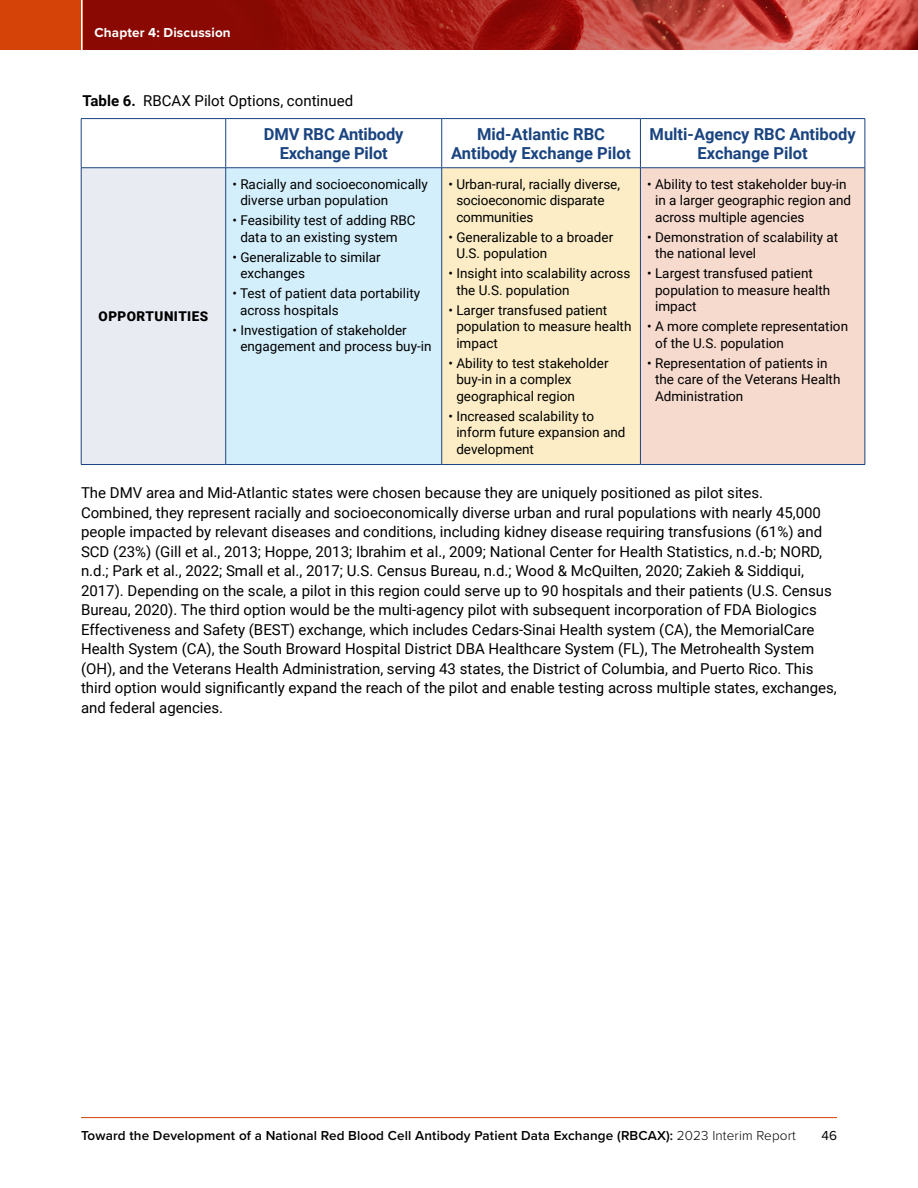
<style>
.page{position:relative;width:918px;height:1188px;background:#fff}
.page>*{position:absolute;margin:0;border:0;box-sizing:border-box;transform-origin:0 0}
.t1{font:700 16.5px/19.5px "Roboto";color:#1a4480;text-align:center}
.t2{font:15px/19.5px "Roboto";color:#000}
.t3{font:13.5px/16.5px "Roboto";color:#000}
.t4{font:600 13.5px "Proxima Nova";letter-spacing:.01em;color:#000}
.t5{font:700 13.5px "Proxima Nova";letter-spacing:.01em;color:#fff}
.t6{font:900 13.5px "Roboto";letter-spacing:.035em;color:#000}
.t7{font:13.5px "Proxima Nova";color:#000}
.s1{font-weight:700}
.s2{font-size:15px}
.s3{font-weight:300}
</style>
<div class="page">
<hr style="left:81px;top:1117px;width:756px;height:1px;background:#d54309">
<img style="left:82px;top:0;width:836px;height:50px">
<div style="left:0;top:0;width:82px;height:50px;background:#d54309"></div>
<hr style="left:81px;top:0;width:1px;height:54px;background:#fff">
<div style="left:81px;top:168px;width:145px;height:297px;background:#e8ecf2"></div>
<div style="left:226px;top:168px;width:216px;height:297px;background:#d4effc"></div>
<div style="left:442px;top:168px;width:198px;height:297px;background:#fcedc6"></div>
<div style="left:640px;top:168px;width:225px;height:297px;background:#f7dace"></div>
<hr style="left:81px;top:118px;width:145px;height:1px;background:#1a4480">
<hr style="left:81px;top:119px;width:1px;height:49px;background:#1a4480">
<hr style="left:226px;top:118px;width:216px;height:1px;background:#1a4480">
<hr style="left:225px;top:119px;width:1px;height:49px;background:#1a4480">
<hr style="left:442px;top:118px;width:198px;height:1px;background:#1a4480">
<hr style="left:441px;top:119px;width:1px;height:49px;background:#1a4480">
<hr style="left:640px;top:118px;width:225px;height:1px;background:#1a4480">
<hr style="left:640px;top:119px;width:1px;height:49px;background:#1a4480">
<hr style="left:865px;top:119px;width:1px;height:49px;background:#1a4480">
<hr style="left:81px;top:167px;width:145px;height:1px;background:#1a4480">
<hr style="left:81px;top:168px;width:1px;height:296px;background:#1a4480">
<hr style="left:226px;top:167px;width:216px;height:1px;background:#1a4480">
<hr style="left:225px;top:168px;width:1px;height:296px;background:#1a4480">
<hr style="left:442px;top:167px;width:198px;height:1px;background:#1a4480">
<hr style="left:441px;top:168px;width:1px;height:296px;background:#1a4480">
<hr style="left:640px;top:167px;width:225px;height:1px;background:#1a4480">
<hr style="left:640px;top:168px;width:1px;height:296px;background:#1a4480">
<hr style="left:865px;top:168px;width:1px;height:296px;background:#1a4480">
<hr style="left:81px;top:464px;width:145px;height:1px;background:#1a4480">
<hr style="left:226px;top:464px;width:216px;height:1px;background:#1a4480">
<hr style="left:442px;top:464px;width:198px;height:1px;background:#1a4480">
<hr style="left:640px;top:464px;width:225px;height:1px;background:#1a4480">
<p class="t5" style="left:94px;top:22px;width:138px">Chapter 4: Discussion</p>
<p class="t2" style="left:82px;top:90px;width:272px"><span class="s1">Table 6.</span> RBCAX Pilot Options, continued</p>
<p class="t6" style="left:99px;top:307px;width:111px">OPPORTUNITIES</p>
<p class="t1" style="left:264px;top:123px;width:141px">DMV RBC Antibody<br>Exchange Pilot</p>
<p class="t1" style="left:451px;top:123px;width:181px">Mid-Atlantic RBC<br>Antibody Exchange Pilo<span class="s2">t</span></p>
<p class="t1" style="left:650px;top:123px;width:208px">Multi-Agency RBC Antibody<br>Exchange Pilot</p>
<p class="t3" style="left:240px;top:175px;width:189px;text-indent:-8px">• Racially and socioeconomically diverse urban population</p>
<p class="t3" style="left:240px;top:212px;width:177px;text-indent:-8px">• Feasibility test of adding RBC data to an existing system</p>
<p class="t3" style="left:240px;top:248px;width:142px;text-indent:-8px">• Generalizable to similar exchanges</p>
<p class="t3" style="left:240px;top:285px;width:182px;text-indent:-8px">• Test of patient data portability across hospitals</p>
<p class="t3" style="left:240px;top:321px;width:193px;text-indent:-8px">• Investigation of stakeholder engagement and process buy-in</p>
<p class="t3" style="left:456px;top:175px;width:165px;text-indent:-8px">• Urban-rural, racially diverse, socioeconomic disparate communities</p>
<p class="t3" style="left:448px;top:228px;width:166px">• Generalizable to a broader</p>
<p class="t3" style="left:456px;top:245px;width:92px">U.S. population</p>
<p class="t3" style="left:456px;top:265px;width:176px;text-indent:-8px">• Insight into scalability across the U.S. population</p>
<p class="t3" style="left:456px;top:301px;width:177px;text-indent:-8px">• Larger transfused patient population to measure health impact</p>
<p class="t3" style="left:456px;top:354px;width:154px;text-indent:-8px">• Ability to test stakeholder buy-in in a complex geographical region</p>
<p class="t3" style="left:456px;top:407px;width:171px;text-indent:-8px">• Increased scalability to inform future expansion and development</p>
<p class="t3" style="left:655px;top:175px;width:198px;text-indent:-8px">• Ability to test stakeholder buy-in in a larger geographic region and across multiple agencies</p>
<p class="t3" style="left:655px;top:228px;width:185px;text-indent:-8px">• Demonstration of scalability at the national level</p>
<p class="t3" style="left:655px;top:265px;width:177px;text-indent:-8px">• Largest transfused patient population to measure health impact</p>
<p class="t3" style="left:655px;top:318px;width:195px;text-indent:-8px">• A more complete representation of the U.S. population</p>
<p class="t3" style="left:655px;top:354px;width:187px;text-indent:-8px">• Representation of patients in the care of the Veterans Health<br>Administration</p>
<p class="t2" style="left:81px;top:483px;width:757px">The DMV area and Mid-Atlantic states were chosen because they are uniquely positioned as pilot sites.<br>Combined, they represent racially and socioeconomically diverse urban and rural populations with nearly 45,000 people impacted by relevant diseases and conditions, including kidney disease requiring transfusions (61%) and SCD (23%) (Gill et al., 2013; Hoppe, 2013; Ibrahim et al., 2009; National Center for Health Statistics, n.d.-b; NORD, n.d.; Park et al., 2022; Small et al., 2017; U.S. Census Bureau, n.d.; Wood &amp; McQuilten, 2020; Zakieh &amp; Siddiqui, 2017). Depending on the scale, a pilot in this region could serve up to 90 hospitals and their patients (U.S. Census Bureau, 2020). The third option would be the multi-agency pilot with subsequent incorporation of FDA Biologics Effectiveness and Safety (BEST) exchange, which includes Cedars-Sinai Health system (CA), the MemorialCare Health System (CA), the South Broward Hospital District DBA Healthcare System (FL), The Metrohealth System (OH), and the Veterans Health Administration, serving 43 states, the District of Columbia, and Puerto Rico. This third option would significantly expand the reach of the pilot and enable testing across multiple states, exchanges, and federal agencies.</p>
<p class="t4" style="left:81px;top:1125px;width:716px">Toward the Development of a National Red Blood Cell Antibody Patient Data Exchange (RBCAX): <span class="s3">2023 Interim Report</span></p>
<p class="t7" style="left:821px;top:1125px;width:17px">46</p>
</div>
